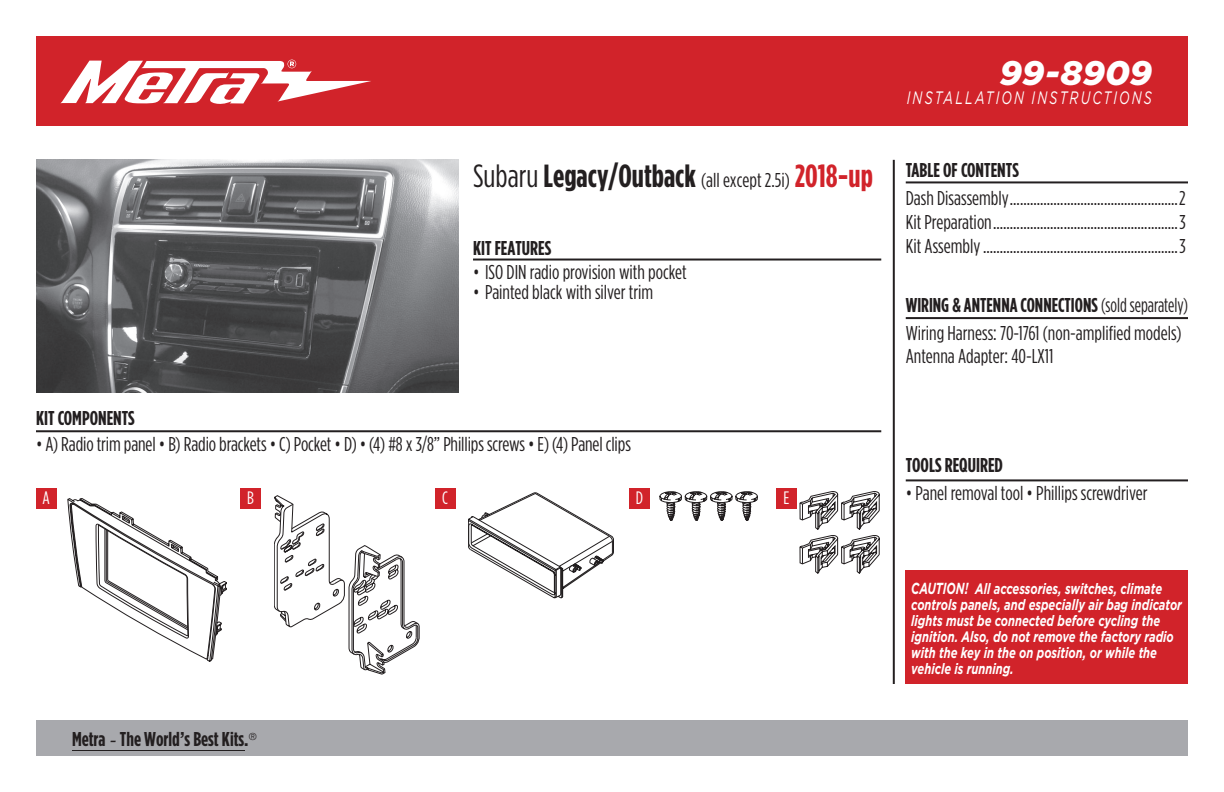
<style>
.page{position:relative;width:1224px;height:792px;background:#fff}
.page>*{position:absolute;margin:0;border:0;box-sizing:border-box;transform-origin:0 0}
.t1{font:italic 900 34px "Gotham";color:#fff}
.t2{font:20px/24px "Gotham Condensed";color:#231f20;text-align:justify}
.t3{font:20px/28px "Gotham Condensed";color:#231f20;scale:.9 1}
.t4{font:700 20px "Gotham Condensed";color:#231f20}
.t5{font:italic 18px "Gotham";letter-spacing:.165em;color:#fff;scale:.7 1}
.t6{font:18px "Gotham Condensed";color:#fff}
.t7{font:italic 700 15px/16px "Gotham";color:#fff;scale:.74 1}
.s1{font-size:32px}
.s2{font-weight:700;font-size:32px}
.s3{font-weight:700;font-size:32px;color:#d1232a}
.s4{font-family:"Minion Pro"}
.s5{font-weight:700}
.s6{font-size:16px}
</style>
<div class="page">
<div style="left:36px;top:720px;width:1152px;height:36px;background:#a8a9ad"></div>
<hr style="left:893px;top:160px;width:2px;height:524px;background:#231f20">
<div style="left:906px;top:570px;width:282px;height:114px;background:#d1232a"></div>
<img style="left:36px;top:160px;width:423px;height:232px">
<div style="left:36px;top:36px;width:1152px;height:90px;background:#d1232a"></div>
<svg style="left:60px;top:60px;width:311px;height:44px"></svg>
<hr style="left:473px;top:259px;width:408px;height:2px;background:#231f20">
<hr style="left:36px;top:430px;width:845px;height:2px;background:#231f20">
<hr style="left:906px;top:479px;width:282px;height:2px;background:#231f20">
<hr style="left:906px;top:317px;width:282px;height:2px;background:#231f20">
<hr style="left:906px;top:181px;width:282px;height:2px;background:#231f20">
<svg style="left:468px;top:492px;width:146px;height:106px"></svg>
<svg style="left:68px;top:498px;width:159px;height:164px"></svg>
<svg style="left:274px;top:495px;width:145px;height:180px"></svg>
<svg style="left:800px;top:491px;width:80px;height:83px"></svg>
<svg style="left:660px;top:491px;width:98px;height:30px"></svg>
<div style="left:36px;top:488px;width:21px;height:21px;background:#d1232a"></div>
<div style="left:240px;top:488px;width:21px;height:21px;background:#d1232a"></div>
<div style="left:435px;top:488px;width:20px;height:21px;background:#d1232a"></div>
<div style="left:629px;top:488px;width:21px;height:21px;background:#d1232a"></div>
<div style="left:776px;top:488px;width:21px;height:21px;background:#d1232a"></div>
<hr style="left:72px;top:750px;width:172px;height:1px;background:#231f20">
<p class="t2" style="left:473px;top:168px;width:401px"><span class="s1">Subaru</span> <span class="s2">Legacy/Outback</span> (all except 2.5i) <span class="s3">2018-up</span></p>
<p class="t4" style="left:473px;top:236px;width:80px">KIT FEATURES</p>
<p class="t2" style="left:473px;top:260px;width:215px">• ISO DIN radio provision with pocket</p>
<p class="t2" style="left:473px;top:280px;width:182px">• Painted black with silver trim</p>
<p class="t4" style="left:36px;top:407px;width:100px">KIT COMPONENTS</p>
<p class="t2" style="left:36px;top:432px;width:596px">• A) Radio trim panel • B) Radio brackets • C) Pocket • D) • (4) #8 x 3/8” Phillips screws • E) (4) Panel clips</p>
<p class="t6" style="left:43px;top:488px;width:9px">A</p>
<p class="t6" style="left:247px;top:488px;width:8px">B</p>
<p class="t6" style="left:442px;top:488px;width:7px">C</p>
<p class="t6" style="left:636px;top:488px;width:9px">D</p>
<p class="t6" style="left:783px;top:488px;width:7px">E</p>
<p class="t4" style="left:72px;top:728px;width:186px">Metra <span class="s4">-</span> The World’s Best Kits.<sup>®</sup></p>
<h1 class="t1" style="left:1000px;top:53px;width:154px">99-8909</h1>
<p class="t5" style="left:907px;top:88px;width:352px">INSTALLATION INSTRUCTIONS</p>
<p class="t4" style="left:906px;top:158px;width:115px">TABLE OF CONTENTS</p>
<p class="t2" style="left:906px;top:185px;width:282px">Dash Disassembly..................................................2<br>Kit Preparation.......................................................3<br>Kit Assembly..........................................................3</p>
<p class="t3" style="left:906px;top:291px;width:315px"><span class="s5">WIRING &amp; ANTENNA CONNECTIONS</span> (sold separately)<br>Wiring Harness: 70-1761 (non-amplified models)</p>
<p class="t2" style="left:906px;top:344px;width:149px">Antenna Adapter: 40-LX11</p>
<p class="t4" style="left:906px;top:454px;width:99px">TOOLS REQUIRED</p>
<p class="t2" style="left:906px;top:481px;width:243px">• Panel removal tool • Phillips screwdriver</p>
<p class="t7" style="left:911px;top:580px;width:367px"><span class="s6">CAUTION!</span> All accessories, switches, climate controls panels, and especially air bag indicator lights must be connected before cycling the ignition. Also, do not remove the factory radio with the key in the on position, or while the vehicle is running.</p>
</div>
